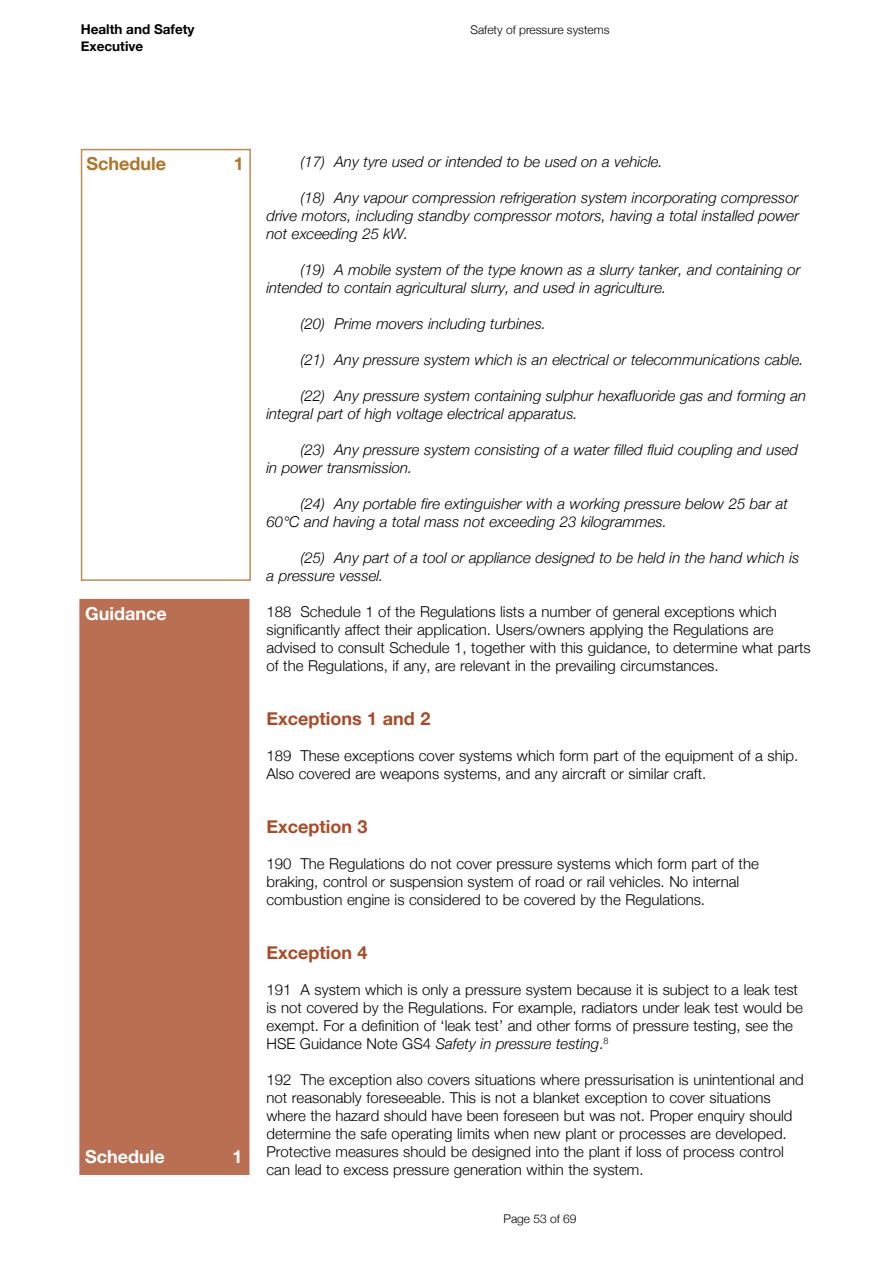
<style>
.page{position:relative;width:893px;height:1263px;background:#fff}
.page>*{position:absolute;margin:0;border:0;box-sizing:border-box;transform-origin:0 0}
.t1{font:700 18px "Helvetica Neue";color:#a94b27}
.t2{font:700 18px "Helvetica Neue";color:#fff}
.t3{font:700 18px "Helvetica Neue";color:#af752a}
.t4{font:300 15px/18px "Helvetica Neue";color:#000}
.t5{font:italic 300 15px/18px "Helvetica Neue";color:#000}
.t6{font:700 13.5px/16.5px "Helvetica Neue";color:#000}
.t7{font:300 12px "Helvetica Neue";color:#000}
.s1{font-style:italic}
</style>
<div class="page">
<div style="left:81px;top:149px;width:170px;height:432px;border:2px solid #be8c4e"></div>
<div style="left:80px;top:600px;width:169px;height:574px;background:#ba6f52"></div>
<div style="left:79px;top:599px;width:170px;height:576px;border:2px solid #ba6f52"></div>
<p class="t6" style="left:81px;top:22px;width:115px">Health and Safety<br>Executive</p>
<p class="t7" style="left:470px;top:20px;width:141px">Safety of pressure systems</p>
<p class="t3" style="left:87px;top:149px;width:81px">Schedule</p>
<p class="t3" style="left:234px;top:149px;width:12px">1</p>
<p class="t2" style="left:85px;top:599px;width:83px">Guidance</p>
<p class="t2" style="left:85px;top:1142px;width:81px">Schedule</p>
<p class="t2" style="left:232px;top:1142px;width:12px">1</p>
<p class="t5" style="left:300px;top:152px;width:364px">(17) Any tyre used or intended to be used on a vehicle.</p>
<p class="t5" style="left:266px;top:188px;width:534px;text-align:justify;text-indent:34px">(18) Any vapour compression refrigeration system incorporating compressor drive motors, including standby compressor motors, having a total installed power not exceeding 25 kW.</p>
<p class="t5" style="left:266px;top:260px;width:535px;text-indent:34px">(19) A mobile system of the type known as a slurry tanker, and containing or intended to contain agricultural slurry, and used in agriculture.</p>
<p class="t5" style="left:300px;top:314px;width:247px">(20) Prime movers including turbines.</p>
<p class="t5" style="left:300px;top:350px;width:505px">(21) Any pressure system which is an electrical or telecommunications cable.</p>
<p class="t5" style="left:266px;top:386px;width:541px;text-indent:34px">(22) Any pressure system containing sulphur hexafluoride gas and forming an integral part of high voltage electrical apparatus.</p>
<p class="t5" style="left:266px;top:440px;width:533px;text-indent:34px">(23) Any pressure system consisting of a water filled fluid coupling and used in power transmission.</p>
<p class="t5" style="left:266px;top:494px;width:523px;text-indent:34px">(24) Any portable fire extinguisher with a working pressure below 25 bar at<br>60°C and having a total mass not exceeding 23 kilogrammes.</p>
<p class="t5" style="left:266px;top:548px;width:534px;text-indent:34px">(25) Any part of a tool or appliance designed to be held in the hand which is a pressure vessel.</p>
<p class="t4" style="left:266px;top:602px;width:546px">188 Schedule 1 of the Regulations lists a number of general exceptions which significantly affect their application. Users/owners applying the Regulations are advised to consult Schedule 1, together with this guidance, to determine what parts of the Regulations, if any, are relevant in the prevailing circumstances.</p>
<h2 class="t1" style="left:266px;top:704px;width:165px">Exceptions 1 and 2</h2>
<p class="t4" style="left:266px;top:746px;width:533px">189 These exceptions cover systems which form part of the equipment of a ship.<br>Also covered are weapons systems, and any aircraft or similar craft.</p>
<h2 class="t1" style="left:266px;top:812px;width:103px">Exception 3</h2>
<p class="t4" style="left:266px;top:854px;width:494px">190 The Regulations do not cover pressure systems which form part of the braking, control or suspension system of road or rail vehicles. No internal combustion engine is considered to be covered by the Regulations.</p>
<h2 class="t1" style="left:266px;top:938px;width:103px">Exception 4</h2>
<p class="t4" style="left:266px;top:980px;width:538px">191 A system which is only a pressure system because it is subject to a leak test is not covered by the Regulations. For example, radiators under leak test would be exempt. For a definition of ‘leak test’ and other forms of pressure testing, see the HSE Guidance Note GS4 <span class="s1">Safety in pressure testing</span>.<sup>8</sup></p>
<p class="t4" style="left:266px;top:1070px;width:539px">192 The exception also covers situations where pressurisation is unintentional and not reasonably foreseeable. This is not a blanket exception to cover situations where the hazard should have been foreseen but was not. Proper enquiry should determine the safe operating limits when new plant or processes are developed.<br>Protective measures should be designed into the plant if loss of process control can lead to excess pressure generation within the system.</p>
<p class="t7" style="left:503px;top:1208px;width:75px">Page 53 of 69</p>
</div>
